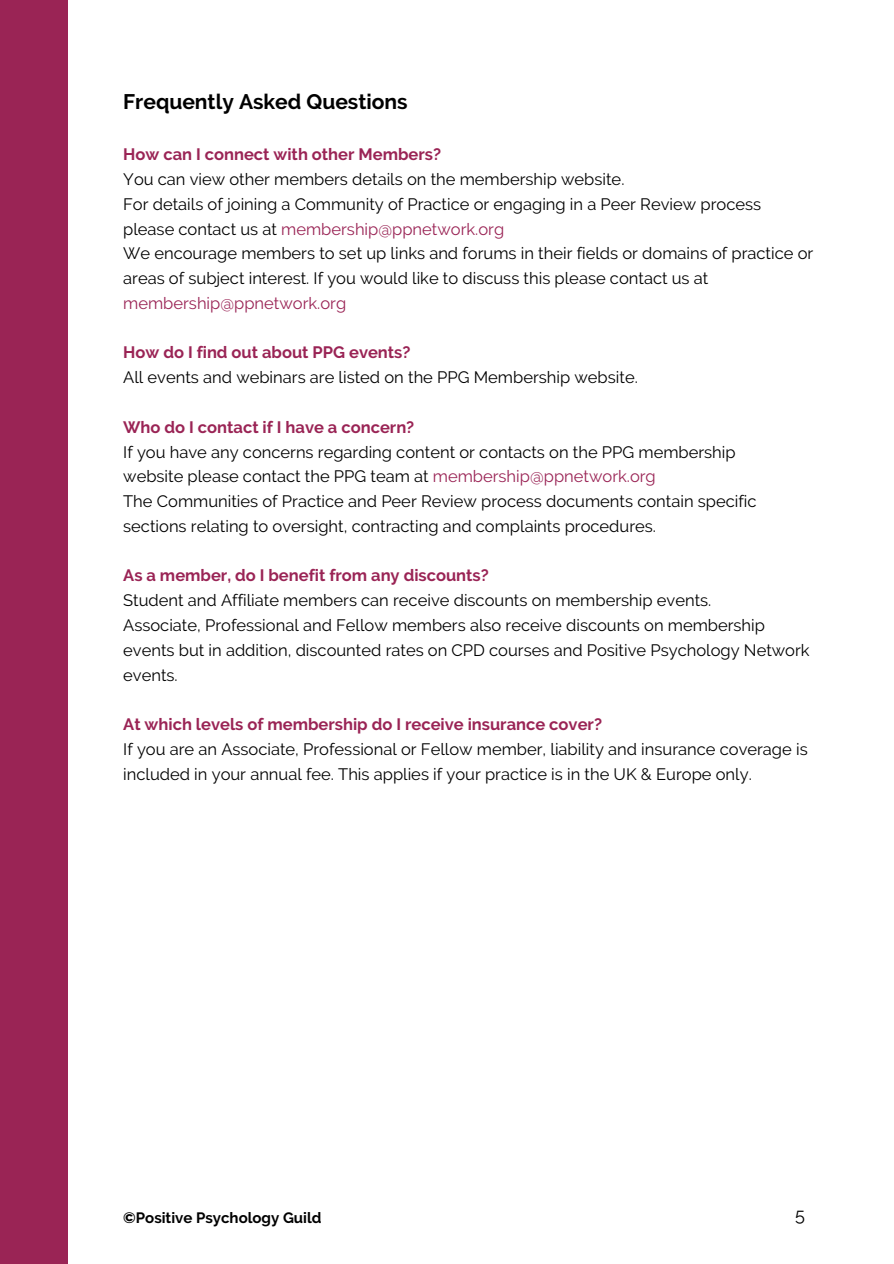
<style>
.page{position:relative;width:894px;height:1264px;background:#fff}
.page>*{position:absolute;margin:0;border:0;box-sizing:border-box;transform-origin:0 0}
.t1{font:700 21px "Raleway";color:#000}
.t2{font:18px "Raleway";color:#000}
.t3{font:16.5px/24.8px "Raleway";color:#000}
.t4{font:700 16.5px "Raleway";color:#9a2455}
.t5{font:700 15px "Raleway";color:#000}
.s1{color:#9a2455}
</style>
<div class="page">
<div style="left:0;top:0;width:68px;height:1263px;background:#9a2455"></div>
<p class="t1" style="left:123px;top:90px;width:286px">Frequently Asked Questions</p>
<p class="t4" style="left:123px;top:145px;width:319px">How can I connect with other Members?</p>
<p class="t3" style="left:123px;top:167px;width:502px">You can view other members details on the membership website.</p>
<p class="t3" style="left:123px;top:191px;width:639px">For details of joining a Community of Practice or engaging in a Peer Review process please contact us at <span class="s1">membership@ppnetwork.org</span></p>
<p class="t3" style="left:123px;top:241px;width:691px">We encourage members to set up links and forums in their fields or domains of practice or areas of subject interest. If you would like to discuss this please contact us at <span class="s1">membership@ppnetwork.org</span></p>
<p class="t4" style="left:123px;top:343px;width:289px">How do I find out about PPG events?</p>
<p class="t3" style="left:123px;top:365px;width:516px">All events and webinars are listed on the PPG Membership website.</p>
<p class="t4" style="left:123px;top:417px;width:292px">Who do I contact if I have a concern?</p>
<p class="t3" style="left:123px;top:439px;width:613px">If you have any concerns regarding content or contacts on the PPG membership</p>
<p class="t3" style="left:123px;top:464px;width:534px">website please contact the PPG team at <span class="s1">membership@ppnetwork.org</span></p>
<p class="t3" style="left:123px;top:489px;width:634px">The Communities of Practice and Peer Review process documents contain specific sections relating to oversight, contracting and complaints procedures.</p>
<p class="t4" style="left:123px;top:566px;width:367px">As a member, do I benefit from any discounts?</p>
<p class="t3" style="left:123px;top:588px;width:589px">Student and Affiliate members can receive discounts on membership events.</p>
<p class="t3" style="left:123px;top:613px;width:687px">Associate, Professional and Fellow members also receive discounts on membership events but in addition, discounted rates on CPD courses and Positive Psychology Network events.</p>
<p class="t4" style="left:123px;top:714px;width:480px">At which levels of membership do I receive insurance cover?</p>
<p class="t3" style="left:123px;top:736px;width:685px">If you are an Associate, Professional or Fellow member, liability and insurance coverage is included in your annual fee. This applies if your practice is in the UK &amp; Europe only.</p>
<p class="t5" style="left:123px;top:1209px;width:200px">©Positive Psychology Guild</p>
<p class="t2" style="left:794px;top:1204px;width:11px">5</p>
</div>
